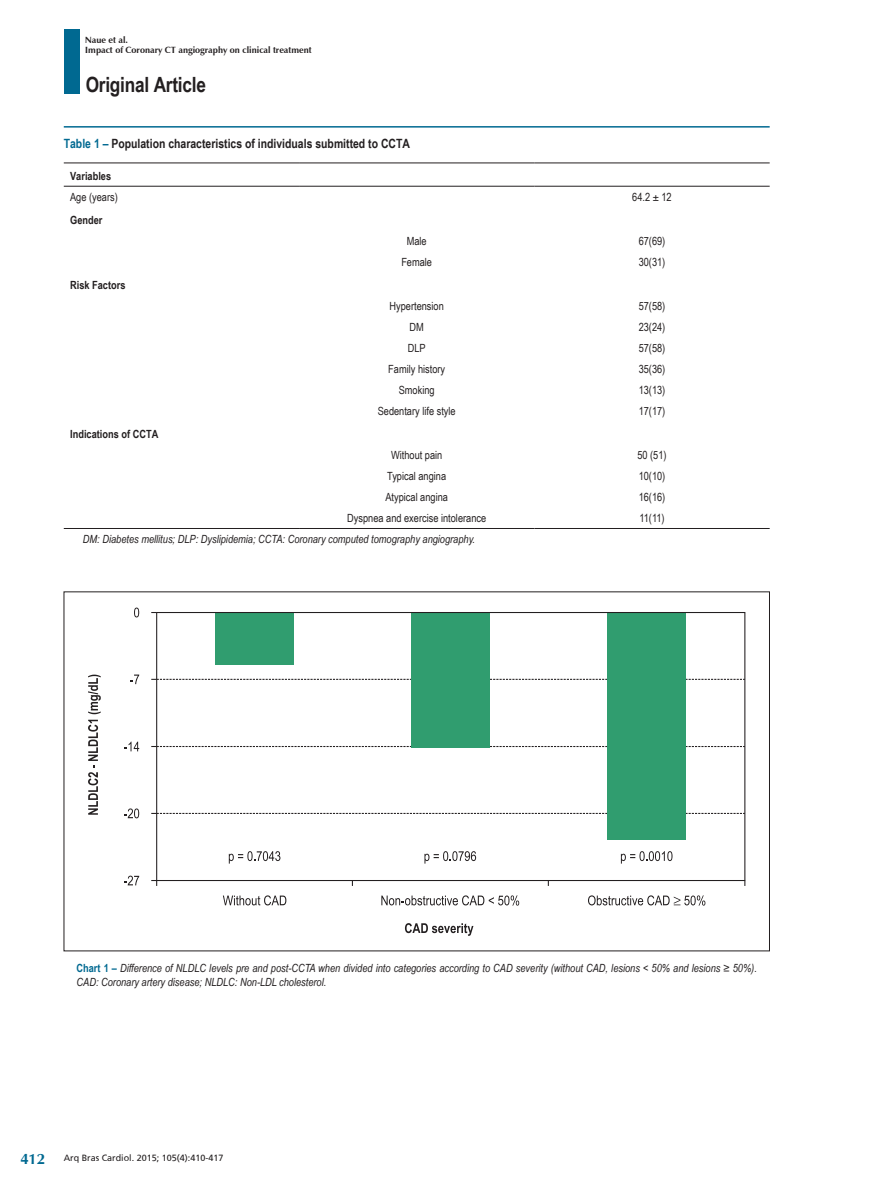
<style>
.page{position:relative;width:893px;height:1191px;background:#fff}
.page>*{position:absolute;margin:0;border:0;box-sizing:border-box;transform-origin:0 0}
.t1{font:700 21px "Arial Narrow";letter-spacing:-.01em;color:#231f20}
.t2{font:700 15px "Zapf Humanist 601 BT";color:#006991}
._01_TÍTULO_TABELA{font:700 12.75px "Arial Narrow";color:#231f20}
._05_LEGENDA_TABELA{font:italic 11.25px/13.5px "Arial Narrow";color:#231f20}
._02_TEXTO_TABELA_BAS{font:11.25px "Arial Narrow";color:#231f20}
._02_TEXTO_TABELA_BAS-2{font:700 11.25px "Arial Narrow";color:#231f20}
._04_DESTAQUE_TABELA{font:700 11.25px "Arial Narrow";color:#231f20}
.t3{font:700 9px "Zapf Humanist 601 BT";color:#231f20}
.t4{font:9px "Frutiger";color:#231f20}
.s1{color:#006991}
.s2{font-weight:700;font-style:normal;color:#006991}
</style>
<div class="page">
<hr style="left:64px;top:126px;width:706px;height:2px;background:#006991">
<div style="left:64px;top:29px;width:16px;height:65px;background:#006991"></div>
<svg style="left:151px;top:880px;width:6px;height:6px"></svg>
<svg style="left:151px;top:813px;width:591px;height:1px"></svg>
<svg style="left:151px;top:746px;width:591px;height:1px"></svg>
<svg style="left:151px;top:679px;width:591px;height:1px"></svg>
<div style="left:216px;top:612px;width:78px;height:53px;background:#309d6f"></div>
<div style="left:411px;top:612px;width:78px;height:136px;background:#309d6f"></div>
<div style="left:608px;top:612px;width:78px;height:228px;background:#309d6f"></div>
<svg style="left:223px;top:895px;width:63px;height:10px"></svg>
<svg style="left:229px;top:851px;width:51px;height:12px"></svg>
<svg style="left:424px;top:851px;width:52px;height:12px"></svg>
<svg style="left:381px;top:895px;width:138px;height:10px"></svg>
<svg style="left:621px;top:851px;width:51px;height:12px"></svg>
<svg style="left:588px;top:895px;width:117px;height:10px"></svg>
<svg style="left:405px;top:923px;width:68px;height:12px"></svg>
<svg style="left:134px;top:607px;width:5px;height:10px"></svg>
<svg style="left:130px;top:674px;width:9px;height:10px"></svg>
<svg style="left:124px;top:741px;width:15px;height:10px"></svg>
<svg style="left:124px;top:808px;width:15px;height:10px"></svg>
<svg style="left:124px;top:875px;width:15px;height:10px"></svg>
<svg style="left:88px;top:674px;width:13px;height:140px"></svg>
<div style="left:156px;top:612px;width:589px;height:269px;border:1px solid #231f20"></div>
<hr style="left:64px;top:528px;width:235px;height:1px;background:#231f20">
<hr style="left:299px;top:528px;width:235px;height:1px;background:#231f20">
<hr style="left:534px;top:528px;width:236px;height:1px;background:#231f20">
<hr style="left:64px;top:162px;width:235px;height:1px;background:#231f20">
<hr style="left:299px;top:162px;width:235px;height:1px;background:#231f20">
<hr style="left:534px;top:162px;width:236px;height:1px;background:#231f20">
<hr style="left:64px;top:186px;width:235px;height:1px;background:#231f20">
<hr style="left:299px;top:186px;width:235px;height:1px;background:#231f20">
<hr style="left:534px;top:186px;width:236px;height:1px;background:#231f20">
<p class="t3" style="left:85px;top:34px;width:44px">Naue et al.</p>
<p class="t3" style="left:85px;top:45px;width:228px">Impact of Coronary CT angiography on clinical treatment</p>
<h1 class="t1" style="left:86px;top:68px;width:122px">Original Article</h1>
<p class="_01_TÍTULO_TABELA" style="left:64px;top:134px;width:348px"><span class="s1">Table 1 –</span> Population characteristics of individuals submitted to CCTA</p>
<p class="_04_DESTAQUE_TABELA" style="left:70px;top:167px;width:43px">Variables</p>
<p class="_02_TEXTO_TABELA_BAS" style="left:70px;top:189px;width:49px">Age (years)</p>
<p class="_02_TEXTO_TABELA_BAS" style="left:632px;top:189px;width:41px">64.2 ± 12</p>
<p class="_02_TEXTO_TABELA_BAS-2" style="left:70px;top:212px;width:34px">Gender</p>
<p class="_02_TEXTO_TABELA_BAS" style="left:407px;top:233px;width:21px">Male</p>
<p class="_02_TEXTO_TABELA_BAS" style="left:639px;top:233px;width:28px">67(69)</p>
<p class="_02_TEXTO_TABELA_BAS" style="left:401px;top:254px;width:32px">Female</p>
<p class="_02_TEXTO_TABELA_BAS" style="left:639px;top:254px;width:28px">30(31)</p>
<p class="_02_TEXTO_TABELA_BAS-2" style="left:70px;top:277px;width:57px">Risk Factors</p>
<p class="_02_TEXTO_TABELA_BAS" style="left:390px;top:298px;width:56px">Hypertension</p>
<p class="_02_TEXTO_TABELA_BAS" style="left:639px;top:298px;width:28px">57(58)</p>
<p class="_02_TEXTO_TABELA_BAS" style="left:410px;top:319px;width:16px">DM</p>
<p class="_02_TEXTO_TABELA_BAS" style="left:639px;top:319px;width:28px">23(24)</p>
<p class="_02_TEXTO_TABELA_BAS" style="left:408px;top:340px;width:19px">DLP</p>
<p class="_02_TEXTO_TABELA_BAS" style="left:639px;top:340px;width:28px">57(58)</p>
<p class="_02_TEXTO_TABELA_BAS" style="left:388px;top:361px;width:58px">Family history</p>
<p class="_02_TEXTO_TABELA_BAS" style="left:639px;top:361px;width:28px">35(36)</p>
<p class="_02_TEXTO_TABELA_BAS" style="left:399px;top:382px;width:37px">Smoking</p>
<p class="_02_TEXTO_TABELA_BAS" style="left:639px;top:382px;width:28px">13(13)</p>
<p class="_02_TEXTO_TABELA_BAS" style="left:378px;top:403px;width:79px">Sedentary life style</p>
<p class="_02_TEXTO_TABELA_BAS" style="left:639px;top:403px;width:28px">17(17)</p>
<p class="_02_TEXTO_TABELA_BAS-2" style="left:70px;top:426px;width:90px">Indications of CCTA</p>
<p class="_02_TEXTO_TABELA_BAS" style="left:391px;top:447px;width:53px">Without pain</p>
<p class="_02_TEXTO_TABELA_BAS" style="left:637px;top:447px;width:31px">50 (51)</p>
<p class="_02_TEXTO_TABELA_BAS" style="left:387px;top:468px;width:60px">Typical angina</p>
<p class="_02_TEXTO_TABELA_BAS" style="left:639px;top:468px;width:28px">10(10)</p>
<p class="_02_TEXTO_TABELA_BAS" style="left:385px;top:489px;width:64px">Atypical angina</p>
<p class="_02_TEXTO_TABELA_BAS" style="left:639px;top:489px;width:28px">16(16)</p>
<p class="_02_TEXTO_TABELA_BAS" style="left:347px;top:510px;width:140px">Dyspnea and exercise intolerance</p>
<p class="_02_TEXTO_TABELA_BAS" style="left:639px;top:510px;width:27px">11(11)</p>
<p class="_05_LEGENDA_TABELA" style="left:83px;top:532px;width:394px">DM: Diabetes mellitus; DLP: Dyslipidemia; CCTA: Coronary computed tomography angiography.</p>
<p class="_05_LEGENDA_TABELA" style="left:77px;top:961px;width:682px"><span class="s2">Chart 1 –</span> Difference of NLDLC levels pre and post-CCTA when divided into categories according to CAD severity (without CAD, lesions &lt; 50% and lesions ≥ 50%).<br>CAD: Coronary artery disease; NLDLC: Non-LDL cholesterol.</p>
<h2 class="t2" style="left:20px;top:1149px;width:26px">412</h2>
<p class="t4" style="left:64px;top:1153px;width:161px">Arq Bras Cardiol. 2015; 105(4):410-417</p>
</div>
